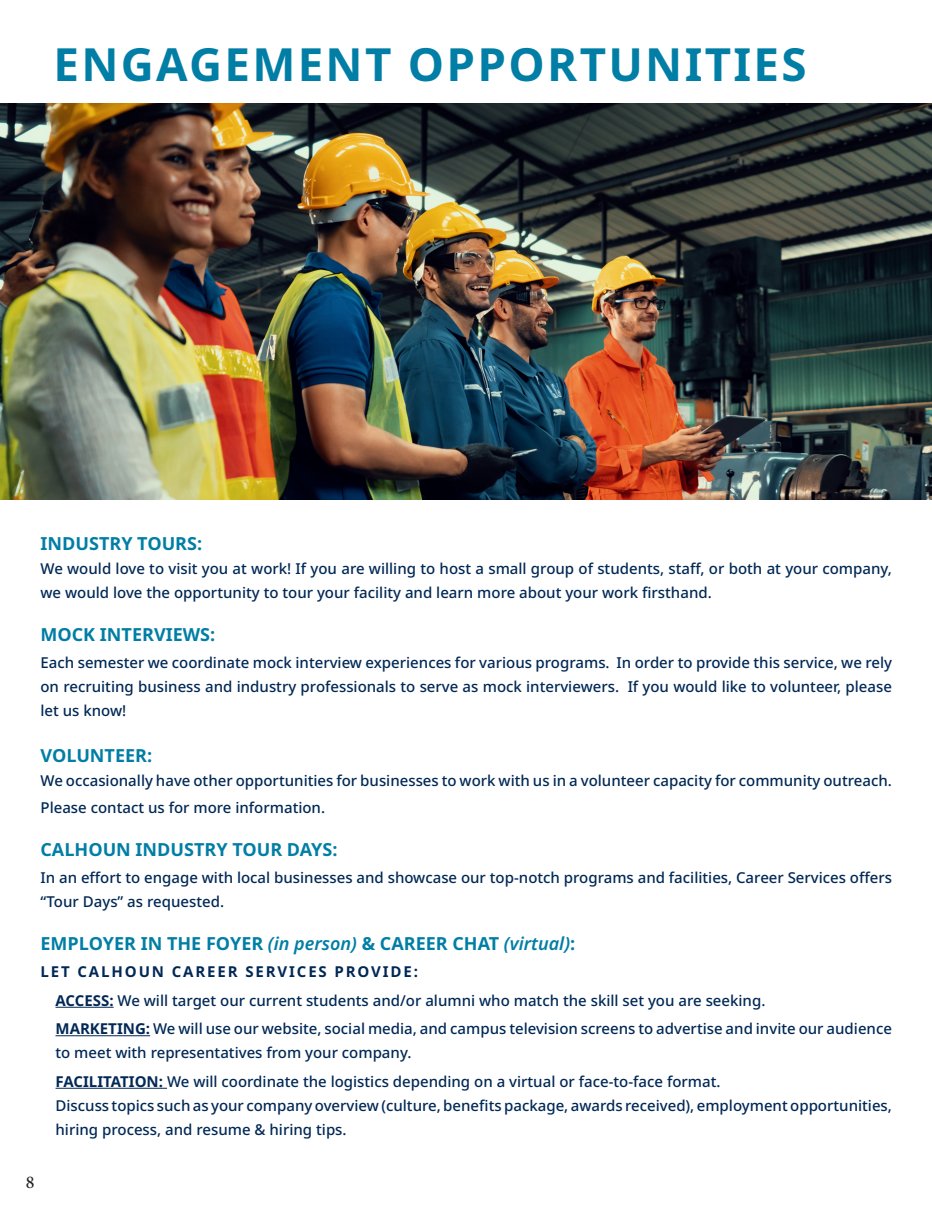
<style>
.page{position:relative;width:932px;height:1215px;background:#fff}
.page>*{position:absolute;margin:0;border:0;box-sizing:border-box;transform-origin:0 0}
.t1{font:700 45.75px "Noto Sans";letter-spacing:.05em;color:#007ea5}
.t2{font:700 18px "Noto Sans";color:#007ea5}
.t3{font:500 18px "Minion Pro";color:#231f20}
.t4{font:500 15px/24px "Noto Sans";color:#002855}
.t5{font:700 15px "Noto Sans";letter-spacing:.125em;color:#002855}
.s1{font-weight:600;font-style:italic}
.s2{font-weight:700}
</style>
<div class="page">
<hr style="left:56px;top:1007px;width:58px;height:1px;background:#002855">
<hr style="left:56px;top:1035px;width:94px;height:1px;background:#002855">
<hr style="left:56px;top:1088px;width:111px;height:1px;background:#002855">
<img style="left:0;top:103px;width:932px;height:397px">
<p class="t1" style="left:53px;top:32px;width:754px">ENGAGEMENT OPPORTUNITIES</p>
<p class="t2" style="left:40px;top:531px;width:163px">INDUSTRY TOURS:</p>
<p class="t4" style="left:40px;top:557px;width:853px">We would love to visit you at work! If you are willing to host a small group of students, staff, or both at your company, we would love the opportunity to tour your facility and learn more about your work firsthand.</p>
<p class="t2" style="left:40px;top:622px;width:176px">MOCK INTERVIEWS:</p>
<p class="t4" style="left:40px;top:651px;width:853px;text-align:justify">Each semester we coordinate mock interview experiences for various programs. In order to provide this service, we rely on recruiting business and industry professionals to serve as mock interviewers. If you would like to volunteer, please let us know!</p>
<p class="t2" style="left:40px;top:743px;width:113px">VOLUNTEER:</p>
<p class="t4" style="left:40px;top:767px;width:853px;line-height:27px">We occasionally have other opportunities for businesses to work with us in a volunteer capacity for community outreach.<br>Please contact us for more information.</p>
<p class="t2" style="left:40px;top:837px;width:298px">CALHOUN INDUSTRY TOUR DAYS:</p>
<p class="t4" style="left:40px;top:866px;width:853px">In an effort to engage with local businesses and showcase our top-notch programs and facilities, Career Services offers “Tour Days” as requested.</p>
<p class="t2" style="left:40px;top:931px;width:536px">EMPLOYER IN THE FOYER <span class="s1">(in person)</span> &amp; CAREER CHAT <span class="s1">(virtual)</span>:</p>
<p class="t5" style="left:40px;top:961px;width:379px">LET CALHOUN CAREER SERVICES PROVIDE:</p>
<p class="t4" style="left:56px;top:989px;width:711px"><span class="s2">ACCESS:</span> We will target our current students and/or alumni who match the skill set you are seeking.</p>
<p class="t4" style="left:56px;top:1017px;width:838px"><span class="s2">MARKETING:</span> We will use our website, social media, and campus television screens to advertise and invite our audience to meet with representatives from your company.</p>
<p class="t4" style="left:56px;top:1070px;width:666px"><span class="s2">FACILITATION:</span> We will coordinate the logistics depending on a virtual or face-to-face format.</p>
<p class="t4" style="left:56px;top:1094px;width:838px">Discuss topics such as your company overview (culture, benefits package, awards received), employment opportunities, hiring process, and resume &amp; hiring tips.</p>
<p class="t3" style="left:26px;top:1170px;width:10px">8</p>
</div>
